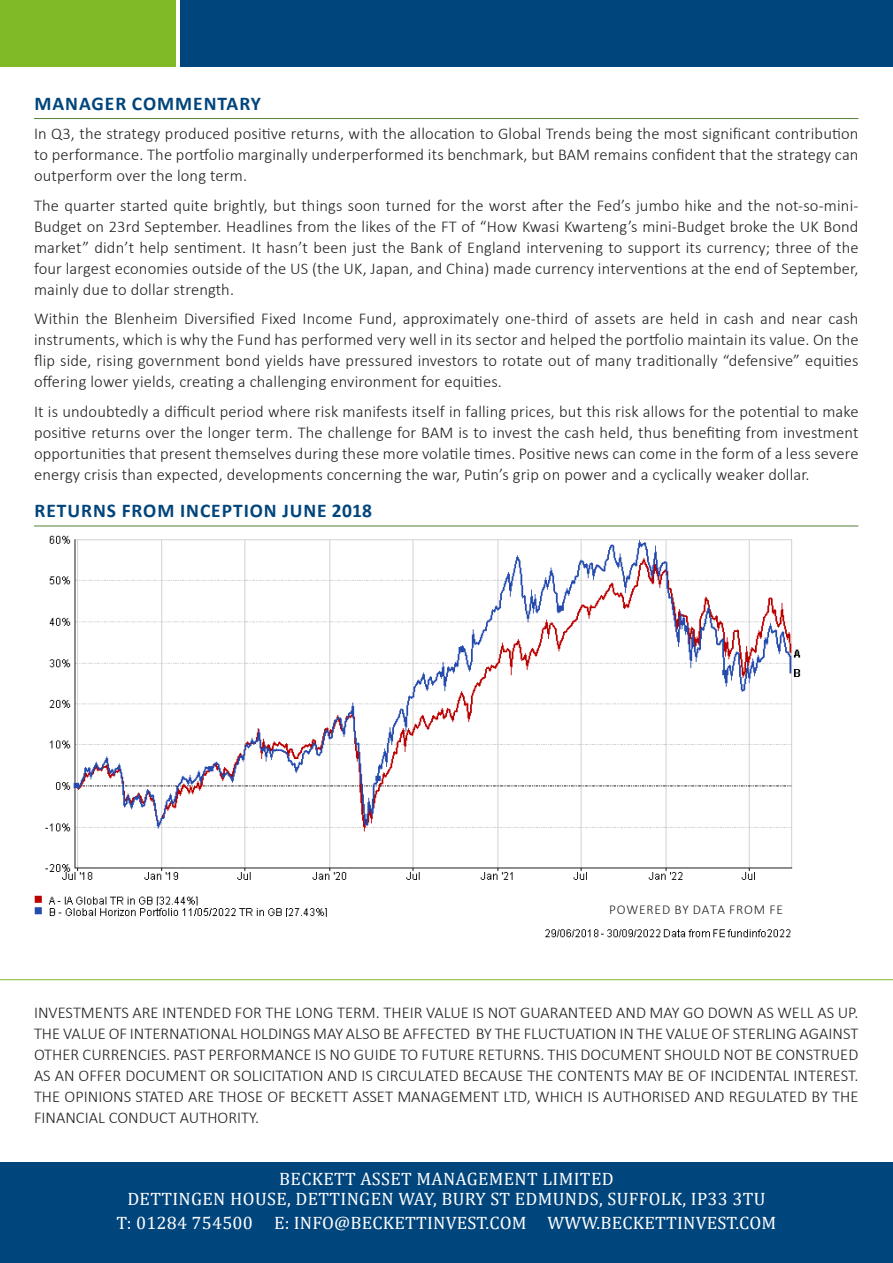
<style>
.page{position:relative;width:893px;height:1263px;background:#fff}
.page>*{position:absolute;margin:0;border:0;box-sizing:border-box;transform-origin:0 0}
.Front_left_headings{font:700 19.5px "Calibri";letter-spacing:.05em;color:#00457c}
.t1{font:18px "Cambria";letter-spacing:.02em;color:#fff}
.Front_page_main_text{font:300 16.5px/21px "Calibri";letter-spacing:.01em;color:#231f20;text-align:justify}
.Paragraph_Small_Prin{font:300 13.5px "Calibri";letter-spacing:.06em;color:#231f20}
</style>
<div class="page">
<img style="left:34px;top:535px;width:767px;height:403px">
<div style="left:181px;top:0;width:712px;height:67px;background:#00457c"></div>
<div style="left:0;top:1162px;width:893px;height:101px;background:#00457c"></div>
<div style="left:0;top:0;width:175px;height:66px;background:#80ba27"></div>
<hr style="left:34px;top:118px;width:824px;height:1px;background:#548235">
<hr style="left:34px;top:526px;width:824px;height:1px;background:#548235">
<hr style="left:0;top:979px;width:893px;height:1px;background:#80ba27">
<p class="Front_left_headings" style="left:34px;top:90px;width:228px">MANAGER COMMENTARY</p>
<p class="Front_page_main_text" style="left:34px;top:123px;width:826px">In Q3, the strategy produced positive returns, with the allocation to Global Trends being the most significant contribution to performance. The portfolio marginally underperformed its benchmark, but BAM remains confident that the strategy can outperform over the long term.</p>
<p class="Front_page_main_text" style="left:34px;top:195px;width:826px">The quarter started quite brightly, but things soon turned for the worst after the Fed’s jumbo hike and the not-so-mini-Budget on 23rd September. Headlines from the likes of the FT of “How Kwasi Kwarteng’s mini-Budget broke the UK Bond market” didn’t help sentiment. It hasn’t been just the Bank of England intervening to support its currency; three of the four largest economies outside of the US (the UK, Japan, and China) made currency interventions at the end of September, mainly due to dollar strength.</p>
<p class="Front_page_main_text" style="left:34px;top:308px;width:826px">Within the Blenheim Diversified Fixed Income Fund, approximately one-third of assets are held in cash and near cash instruments, which is why the Fund has performed very well in its sector and helped the portfolio maintain its value. On the flip side, rising government bond yields have pressured investors to rotate out of many traditionally “defensive” equities offering lower yields, creating a challenging environment for equities.</p>
<p class="Front_page_main_text" style="left:34px;top:401px;width:826px">It is undoubtedly a difficult period where risk manifests itself in falling prices, but this risk allows for the potential to make positive returns over the longer term. The challenge for BAM is to invest the cash held, thus benefiting from investment opportunities that present themselves during these more volatile times. Positive news can come in the form of a less severe energy crisis than expected, developments concerning the war, Putin’s grip on power and a cyclically weaker dollar.</p>
<p class="Front_left_headings" style="left:34px;top:497px;width:339px">RETURNS FROM INCEPTION JUNE 2018</p>
<p class="Paragraph_Small_Prin" style="left:609px;top:901px;width:175px">POWERED BY DATA FROM FE</p>
<p class="Front_page_main_text" style="left:34px;top:1001px;width:826px">INVESTMENTS ARE INTENDED FOR THE LONG TERM. THEIR VALUE IS NOT GUARANTEED AND MAY GO DOWN AS WELL AS UP.<br>THE VALUE OF INTERNATIONAL HOLDINGS MAY ALSO BE AFFECTED BY THE FLUCTUATION IN THE VALUE OF STERLING AGAINST OTHER CURRENCIES. PAST PERFORMANCE IS NO GUIDE TO FUTURE RETURNS. THIS DOCUMENT SHOULD NOT BE CONSTRUED AS AN OFFER DOCUMENT OR SOLICITATION AND IS CIRCULATED BECAUSE THE CONTENTS MAY BE OF INCIDENTAL INTEREST.<br>THE OPINIONS STATED ARE THOSE OF BECKETT ASSET MANAGEMENT LTD, WHICH IS AUTHORISED AND REGULATED BY THE FINANCIAL CONDUCT AUTHORITY.</p>
<p class="t1" style="left:279px;top:1168px;width:336px">BECKETT ASSET MANAGEMENT LIMITED</p>
<p class="t1" style="left:127px;top:1188px;width:640px">DETTINGEN HOUSE, DETTINGEN WAY, BURY ST EDMUNDS, SUFFOLK, IP33 3TU</p>
<p class="t1" style="left:116px;top:1212px;width:661px">T: 01284 754500 E: INFO@BECKETTINVEST.COM WWW.BECKETTINVEST.COM</p>
</div>
